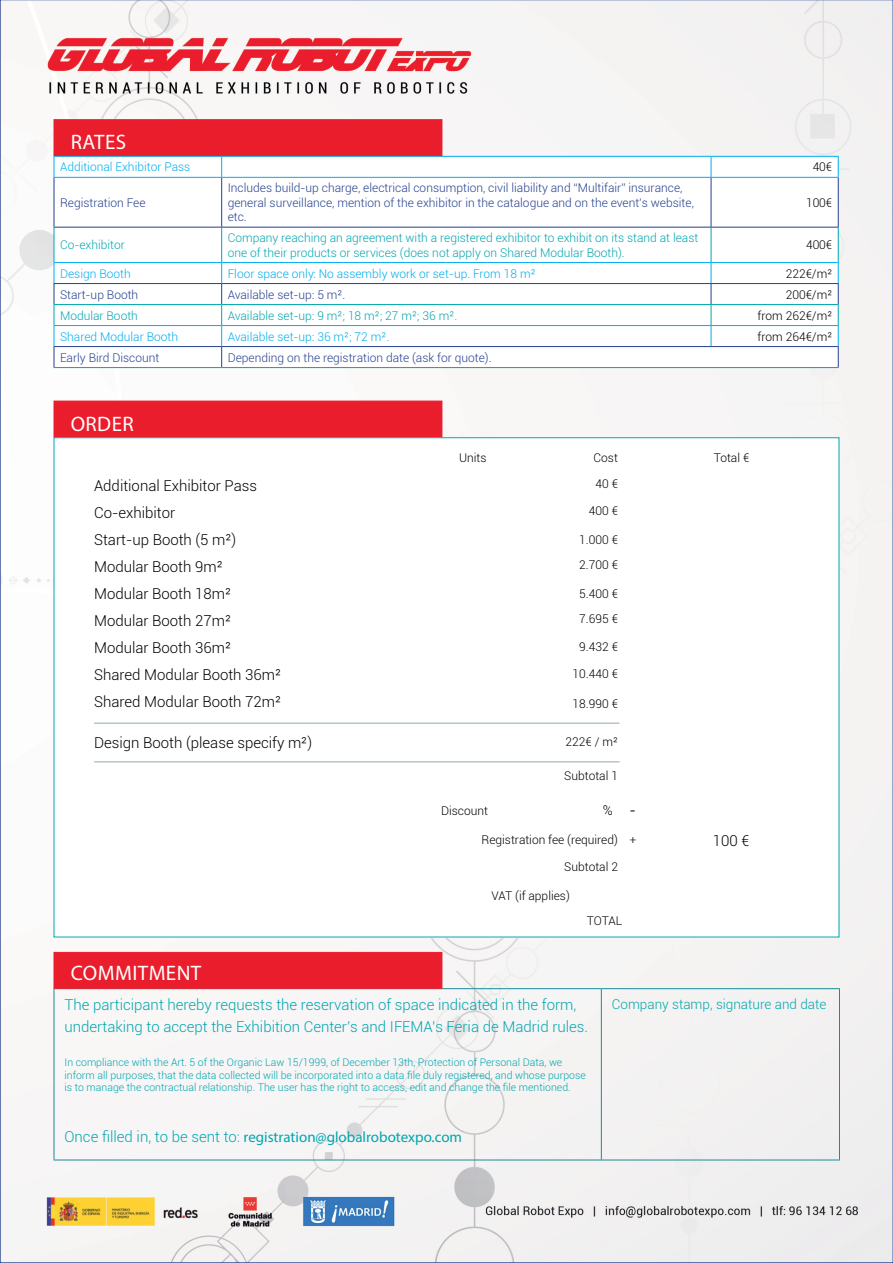
<style>
.page{position:relative;width:893px;height:1263px;background:#fff}
.page>*{position:absolute;margin:0;border:0;box-sizing:border-box;transform-origin:0 0}
.t1{font:21px "Myriad Pro";letter-spacing:.02em;color:#fff}
.t2{font:300 15px/27px "Roboto";color:#000}
.t3{font:300 15px/21.6px "Roboto";color:#00a6af}
.t4{font:15px "Myriad Pro";color:#00a6af}
.t5{font:300 13.5px "Roboto";color:#00a6af}
.t6{font:300 13.5px "Roboto";color:#000}
.t7{font:300 12px/14.4px "Roboto";color:#25408f}
.t8{font:300 12px/14.4px "Roboto";color:#00a6af}
.t9{font:300 12px/25px "Roboto";color:#000}
.t10{font:300 12px "Roboto";color:#00aeef}
.t11{font:12px "Minion Pro";color:#000}
.t12{font:300 10.5px/12.6px "Roboto";color:#00a6af}
.s1{font-family:"Minion Pro";font-weight:400;font-size:18px}
.s2{font-family:"Roboto";font-weight:300}
</style>
<div class="page">
<img style="left:2px;top:2px;width:889px;height:1259px">
<svg style="left:55px;top:157px;width:783px;height:20px"></svg>
<svg style="left:55px;top:178px;width:783px;height:189px"></svg>
<hr style="left:54px;top:227px;width:1px;height:35px;background:#00a6af">
<hr style="left:221px;top:227px;width:1px;height:35px;background:#00a6af">
<hr style="left:711px;top:227px;width:1px;height:35px;background:#00a6af">
<hr style="left:838px;top:227px;width:1px;height:35px;background:#00a6af">
<hr style="left:54px;top:178px;width:1px;height:49px;background:#25408f">
<hr style="left:221px;top:178px;width:1px;height:49px;background:#25408f">
<hr style="left:711px;top:178px;width:1px;height:49px;background:#25408f">
<hr style="left:838px;top:178px;width:1px;height:49px;background:#25408f">
<hr style="left:54px;top:227px;width:168px;height:1px;background:#25408f">
<hr style="left:222px;top:227px;width:489px;height:1px;background:#25408f">
<hr style="left:711px;top:227px;width:128px;height:1px;background:#25408f">
<hr style="left:54px;top:156px;width:168px;height:1px;background:#00aeef">
<svg style="left:54px;top:157px;width:1px;height:20px"></svg>
<hr style="left:222px;top:156px;width:489px;height:1px;background:#00aeef">
<svg style="left:221px;top:157px;width:1px;height:20px"></svg>
<hr style="left:711px;top:156px;width:128px;height:1px;background:#00aeef">
<svg style="left:711px;top:157px;width:1px;height:20px"></svg>
<svg style="left:838px;top:157px;width:1px;height:20px"></svg>
<hr style="left:54px;top:177px;width:168px;height:1px;background:#00aeef">
<hr style="left:222px;top:177px;width:489px;height:1px;background:#00aeef">
<hr style="left:711px;top:177px;width:128px;height:1px;background:#00aeef">
<hr style="left:54px;top:262px;width:168px;height:1px;background:#00aeef">
<hr style="left:222px;top:262px;width:489px;height:1px;background:#00aeef">
<hr style="left:711px;top:262px;width:128px;height:1px;background:#00aeef">
<hr style="left:54px;top:283px;width:168px;height:1px;background:#25408f">
<hr style="left:222px;top:283px;width:489px;height:1px;background:#25408f">
<hr style="left:711px;top:283px;width:128px;height:1px;background:#25408f">
<hr style="left:54px;top:304px;width:168px;height:1px;background:#00a6af">
<hr style="left:222px;top:304px;width:489px;height:1px;background:#00a6af">
<hr style="left:711px;top:304px;width:128px;height:1px;background:#00a6af">
<hr style="left:54px;top:325px;width:168px;height:1px;background:#00aeef">
<hr style="left:222px;top:325px;width:489px;height:1px;background:#00aeef">
<hr style="left:711px;top:325px;width:128px;height:1px;background:#00aeef">
<svg style="left:711px;top:263px;width:1px;height:83px"></svg>
<hr style="left:54px;top:346px;width:168px;height:1px;background:#25408f">
<svg style="left:54px;top:263px;width:1px;height:104px"></svg>
<hr style="left:222px;top:346px;width:489px;height:1px;background:#25408f">
<svg style="left:221px;top:263px;width:1px;height:104px"></svg>
<hr style="left:711px;top:346px;width:128px;height:1px;background:#25408f">
<svg style="left:838px;top:263px;width:1px;height:104px"></svg>
<hr style="left:54px;top:367px;width:168px;height:1px;background:#00a6af">
<hr style="left:222px;top:367px;width:489px;height:1px;background:#00a6af">
<hr style="left:711px;top:367px;width:128px;height:1px;background:#00a6af">
<hr style="left:54px;top:988px;width:547px;height:1px;background:#178e96">
<hr style="left:54px;top:989px;width:1px;height:170px;background:#178e96">
<hr style="left:601px;top:988px;width:239px;height:1px;background:#178e96">
<hr style="left:601px;top:989px;width:1px;height:170px;background:#178e96">
<hr style="left:839px;top:989px;width:1px;height:170px;background:#178e96">
<hr style="left:54px;top:1159px;width:547px;height:1px;background:#178e96">
<hr style="left:601px;top:1159px;width:239px;height:1px;background:#178e96">
<div style="left:54px;top:437px;width:785px;height:500px;background:#fff"></div>
<div style="left:54px;top:119px;width:388px;height:37px;background:#ea1d2c;border:1px solid #ea1d2c"></div>
<div style="left:54px;top:401px;width:388px;height:36px;background:#ea1d2c"></div>
<div style="left:54px;top:952px;width:388px;height:37px;background:#ea1d2c;border:1px solid #ea1d2c"></div>
<hr style="left:94px;top:722px;width:525px;height:2px;background:#b6c7bf">
<hr style="left:94px;top:761px;width:525px;height:1px;background:#b6c7bf">
<h1 class="t1" style="left:71px;top:129px;width:57px">RATES</h1>
<p class="t10" style="left:60px;top:159px;width:132px">Additional Exhibitor Pass</p>
<p class="t9" style="left:813px;top:154px;width:21px">40€</p>
<p class="t7" style="left:60px;top:195px;width:87px">Registration Fee</p>
<p class="t7" style="left:228px;top:180px;width:468px">Includes build-up charge, electrical consumption, civil liability and “Multifair” insurance, general surveillance, mention of the exhibitor in the catalogue and on the event’s website, etc.</p>
<p class="t9" style="left:806px;top:190px;width:28px">100€</p>
<p class="t8" style="left:60px;top:237px;width:66px">Co-exhibitor</p>
<p class="t8" style="left:228px;top:230px;width:472px">Company reaching an agreement with a registered exhibitor to exhibit on its stand at least one of their products or services (does not apply on Shared Modular Booth).</p>
<p class="t9" style="left:806px;top:232px;width:28px">400€</p>
<p class="t10" style="left:60px;top:265px;width:72px">Design Booth</p>
<p class="t10" style="left:228px;top:265px;width:309px">Floor space only: No assembly work or set-up. From 18 m²</p>
<p class="t9" style="left:786px;top:260px;width:48px">222€/m²</p>
<p class="t7" style="left:60px;top:287px;width:80px">Start-up Booth</p>
<p class="t7" style="left:228px;top:287px;width:119px">Available set-up: 5 m².</p>
<p class="t9" style="left:786px;top:281px;width:48px">200€/m²</p>
<p class="t8" style="left:60px;top:308px;width:79px">Modular Booth</p>
<p class="t8" style="left:228px;top:308px;width:231px">Available set-up: 9 m²; 18 m²; 27 m²; 36 m².</p>
<p class="t9" style="left:758px;top:302px;width:76px">from 262€/m²</p>
<p class="t10" style="left:60px;top:328px;width:120px">Shared Modular Booth</p>
<p class="t10" style="left:228px;top:328px;width:163px">Available set-up: 36 m²; 72 m².</p>
<p class="t9" style="left:758px;top:323px;width:76px">from 264€/m²</p>
<p class="t7" style="left:60px;top:350px;width:101px">Early Bird Discount</p>
<p class="t7" style="left:228px;top:350px;width:265px">Depending on the registration date (ask for quote).</p>
<h1 class="t1" style="left:71px;top:411px;width:65px">ORDER</h1>
<h2 class="t2" style="left:94px;top:472px;width:189px">Additional Exhibitor Pass<br>Co-exhibitor<br>Start-up Booth (5 m²)<br>Modular Booth 9m²<br>Modular Booth 18m²<br>Modular Booth 27m²<br>Modular Booth 36m²<br>Shared Modular Booth 36m²<br>Shared Modular Booth 72m²</h2>
<p class="t9" style="left:459px;top:444px;width:29px">Units</p>
<p class="t9" style="left:594px;top:444px;width:26px">Cost</p>
<p class="t9" style="left:714px;top:444px;width:37px">Total €</p>
<p class="t9" style="left:595px;top:470px;width:24px">40 €</p>
<p class="t9" style="left:589px;top:498px;width:31px">400 €</p>
<p class="t9" style="left:579px;top:526px;width:40px">1.000 €<br>2.700 €</p>
<p class="t9" style="left:579px;top:581px;width:40px;line-height:24.5px">5.400 €<br>7.695 €</p>
<p class="t9" style="left:579px;top:633px;width:40px">9.432 €</p>
<p class="t9" style="left:573px;top:661px;width:47px">10.440 €</p>
<p class="t9" style="left:573px;top:690px;width:47px">18.990 €</p>
<h2 class="t2" style="left:94px;top:729px;width:220px">Design Booth (please specify m²)</h2>
<p class="t9" style="left:566px;top:728px;width:54px">222€ / m²</p>
<p class="t9" style="left:564px;top:762px;width:55px">Subtotal 1</p>
<p class="t6" style="left:603px;top:801px;width:34px">% <span class="s1">-</span></p>
<p class="t11" style="left:629px;top:831px;width:8px">+</p>
<p class="t9" style="left:441px;top:798px;width:49px">Discount</p>
<p class="t9" style="left:481px;top:826px;width:138px">Registration fee (required)</p>
<h2 class="t2" style="left:713px;top:826px;width:38px">100 €</h2>
<h1 class="t1" style="left:71px;top:960px;width:132px">COMMITMENT</h1>
<p class="t9" style="left:564px;top:853px;width:55px">Subtotal 2</p>
<p class="t9" style="left:492px;top:883px;width:80px">VAT (if applies)</p>
<p class="t9" style="left:587px;top:907px;width:37px">TOTAL</p>
<h2 class="t3" style="left:64px;top:994px;width:525px">The participant hereby requests the reservation of space indicated in the form, undertaking to accept the Exhibition Center’s and IFEMA’s Feria de Madrid rules.</h2>
<p class="t12" style="left:64px;top:1056px;width:523px">In compliance with the Art. 5 of the Organic Law 15/1999, of December 13th, Protection of Personal Data, we inform all purposes, that the data collected will be incorporated into a data file duly registered, and whose purpose is to manage the contractual relationship. The user has the right to access, edit and change the file mentioned.</p>
<h2 class="t4" style="left:64px;top:1127px;width:399px"><span class="s2">Once filled in, to be sent to:</span> registration@globalrobotexpo.com</h2>
<p class="t5" style="left:612px;top:995px;width:216px">Company stamp, signature and date</p>
</div>
